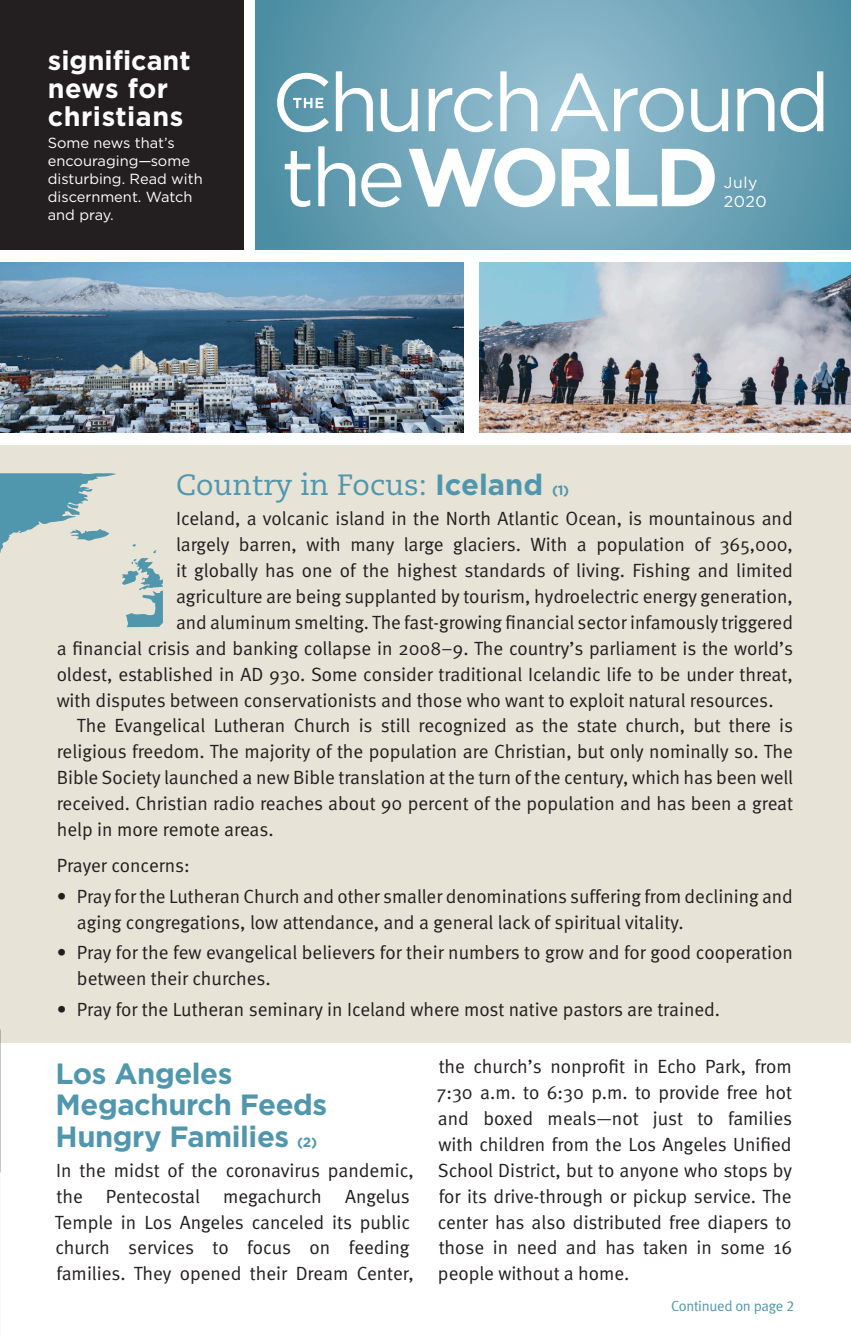
<style>
.page{position:relative;width:851px;height:1337px;background:#fff}
.page>*{position:absolute;margin:0;border:0;box-sizing:border-box;transform-origin:0 0}
.t1{font:700 29.25px/31.5px "Gotham";letter-spacing:-.015em;color:#5097ad}
.t2{font:29.25px "Caecilia";color:#5097ad}
.t3{font:700 27px/27.9px "Gotham";letter-spacing:.01em;color:#fff}
.t4{font:19.12px/25.9px "Meta Normal";color:#231f20}
.t5{font:15.75px/18.9px "Gotham";letter-spacing:.04em;color:#fff}
.t6{font:14.62px/18px "Gotham";color:#fff}
.t7{font:14.62px "Meta Normal LF";letter-spacing:-.02em;color:#5097ad}
.s1{font-family:"Gotham";font-weight:700}
.s2{font-family:"Gotham";font-weight:700;font-size:13.5px}
.s3{font-size:13.5px}
</style>
<div class="page">
<div style="left:0;top:445px;width:850px;height:597px;background:#e7e3d6"></div>
<img style="left:480px;top:262px;width:370px;height:170px">
<img style="left:0;top:262px;width:463px;height:170px">
<svg style="left:0;top:473px;width:163px;height:155px"></svg>
<svg style="left:255px;top:0;width:595px;height:250px;background:#6aa1b5"></svg>
<div style="left:0;top:0;width:243px;height:250px;background:#231f20"></div>
<svg style="left:285px;top:146px;width:429px;height:61px"></svg>
<svg style="left:277px;top:71px;width:546px;height:61px"></svg>
<h2 class="t3" style="left:48px;top:47px;width:144px">significant news for christians</h2>
<p class="t6" style="left:48px;top:134px;width:156px">Some news that’s encouraging—some disturbing. Read with discernment. Watch and pray.</p>
<p class="t5" style="left:723px;top:172px;width:45px">July<br>2020</p>
<h1 class="t2" style="left:176px;top:468px;width:394px">Country in Focus: <span class="s1">Iceland</span> <span class="s2">(1)</span></h1>
<p class="t4" style="left:176px;top:505px;width:618px">Iceland, a volcanic island in the North Atlantic Ocean, is mountainous and</p>
<p class="t4" style="left:176px;top:531px;width:618px">largely barren, with many large glaciers. With a population of 365,000,</p>
<p class="t4" style="left:176px;top:557px;width:618px">it globally has one of the highest standards of living. Fishing and limited</p>
<p class="t4" style="left:176px;top:583px;width:618px">agriculture are being supplanted by tourism, hydroelectric energy generation,</p>
<p class="t4" style="left:176px;top:609px;width:618px">and aluminum smelting. The fast-growing financial sector infamously triggered</p>
<p class="t4" style="left:57px;top:635px;width:738px">a financial crisis and banking collapse in 2008–9. The country’s parliament is the world’s</p>
<p class="t4" style="left:57px;top:661px;width:737px">oldest, established in AD 930. Some consider traditional Icelandic life to be under threat,</p>
<p class="t4" style="left:57px;top:686px;width:718px">with disputes between conservationists and those who want to exploit natural resources.</p>
<p class="t4" style="left:77px;top:712px;width:717px">The Evangelical Lutheran Church is still recognized as the state church, but there is</p>
<p class="t4" style="left:57px;top:738px;width:737px">religious freedom. The majority of the population are Christian, but only nominally so. The</p>
<p class="t4" style="left:57px;top:764px;width:738px">Bible Society launched a new Bible translation at the turn of the century, which has been well</p>
<p class="t4" style="left:57px;top:790px;width:738px">received. Christian radio reaches about 90 percent of the population and has been a great</p>
<p class="t4" style="left:57px;top:816px;width:218px">help in more remote areas.</p>
<p class="t4" style="left:57px;top:852px;width:134px">Prayer concerns:</p>
<p class="t4" style="left:77px;top:883px;width:717px;text-indent:-20px">• Pray for the Lutheran Church and other smaller denominations suffering from declining and aging congregations, low attendance, and a general lack of spiritual vitality.</p>
<p class="t4" style="left:77px;top:939px;width:717px;text-indent:-20px">• Pray for the few evangelical believers for their numbers to grow and for good cooperation between their churches.</p>
<p class="t4" style="left:57px;top:996px;width:665px">• Pray for the Lutheran seminary in Iceland where most native pastors are trained.</p>
<h1 class="t1" style="left:56px;top:1057px;width:273px">Los Angeles<br>Megachurch Feeds<br>Hungry Families <span class="s3">(2)</span></h1>
<p class="t4" style="left:55px;top:1157px;width:360px">In the midst of the coronavirus pandemic, the Pentecostal megachurch Angelus Temple in Los Angeles canceled its public church services to focus on feeding families. They opened their Dream Center,</p>
<p class="t4" style="left:437px;top:1053px;width:357px;text-align:justify">the church’s nonprofit in Echo Park, from 7:30 a.m. to 6:30 p.m. to provide free hot and boxed meals—not just to families with children from the Los Angeles Unified School District, but to anyone who stops by for its drive-through or pickup service. The center has also distributed free diapers to those in need and has taken in some 16 people without a home.</p>
<p class="t7" style="left:671px;top:1297px;width:124px">Continued on page 2</p>
</div>
